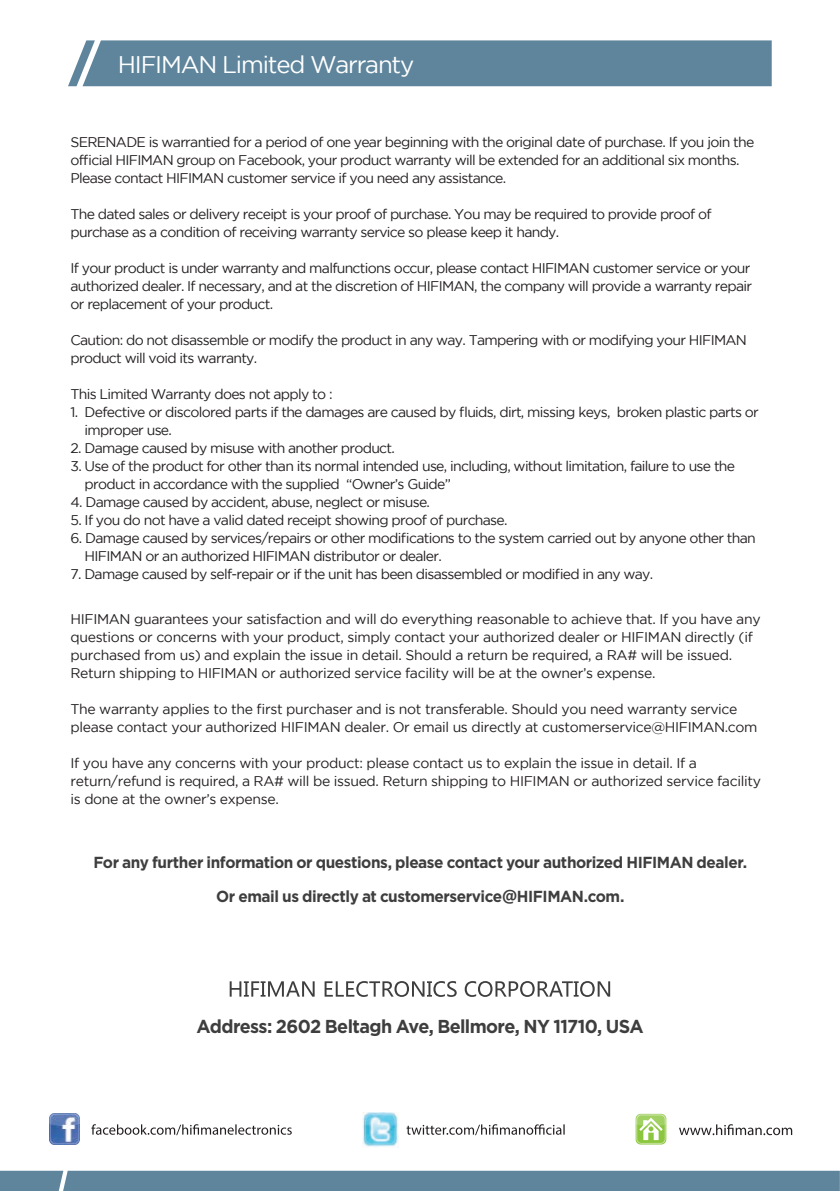
<style>
.page{position:relative;width:840px;height:1191px;background:#fff}
.page>*{position:absolute;margin:0;border:0;box-sizing:border-box;transform-origin:0 0}
.t1{font:24px "Gotham";letter-spacing:-.05em;color:#fff}
.t2{font:700 18.8px "Gotham";letter-spacing:-.035em;color:#3e3e3f;scale:.96 1}
.t3{font:700 16px/33.2px "Gotham";letter-spacing:-.03em;color:#3e3e3f;text-align:center;scale:.96 1}
.t4{font:14px/18px "Gotham";letter-spacing:-.05em;color:#231f20}
.t5{font:14px/18px "Gotham";letter-spacing:-.025em;color:#231f20}
.s1{font-family:"Microsoft Ya Hei"}
</style>
<div class="page">
<div style="left:68px;top:40px;width:703px;height:46px;background:#5e859c"></div>
<div style="left:0;top:1170px;width:839px;height:21px;background:#5e859c"></div>
<svg style="left:229px;top:981px;width:85px;height:15px"></svg>
<svg style="left:324px;top:981px;width:132px;height:16px"></svg>
<svg style="left:464px;top:981px;width:145px;height:16px"></svg>
<svg style="left:91px;top:1124px;width:200px;height:11px"></svg>
<img style="left:49px;top:1113px;width:31px;height:31px">
<svg style="left:406px;top:1124px;width:158px;height:11px"></svg>
<img style="left:362px;top:1112px;width:36px;height:35px">
<svg style="left:635px;top:1113px;width:31px;height:31px"></svg>
<div style="left:636px;top:1114px;width:29px;height:29px;border:1px solid #fff;border-radius:5px"></div>
<svg style="left:635px;top:1113px;width:31px;height:27px"></svg>
<svg style="left:679px;top:1124px;width:112px;height:11px"></svg>
<h1 class="t1" style="left:118px;top:51px;width:298px">HIFIMAN Limited Warranty</h1>
<p class="t4" style="left:70px;top:132px;width:685px">SERENADE is warrantied for a period of one year beginning with the original date of purchase. If you join the official HIFIMAN group on Facebook, your product warranty will be extended for an additional six months.<br>Please contact HIFIMAN customer service if you need any assistance.</p>
<p class="t4" style="left:70px;top:204px;width:642px">The dated sales or delivery receipt is your proof of purchase. You may be required to provide proof of purchase as a condition of receiving warranty service so please keep it handy.</p>
<p class="t4" style="left:70px;top:258px;width:682px">If your product is under warranty and malfunctions occur, please contact HIFIMAN customer service or your authorized dealer. If necessary, and at the discretion of HIFIMAN, the company will provide a warranty repair or replacement of your product.</p>
<p class="t4" style="left:70px;top:330px;width:677px">Caution: do not disassemble or modify the product in any way. Tampering with or modifying your HIFIMAN product will void its warranty.</p>
<p class="t4" style="left:70px;top:384px;width:263px">This Limited Warranty does not apply to :</p>
<p class="t4" style="left:84px;top:402px;width:675px;text-indent:-14px">1. Defective or discolored parts if the damages are caused by fluids, dirt, missing keys, broken plastic parts or improper use.</p>
<p class="t4" style="left:70px;top:438px;width:326px">2. Damage caused by misuse with another product.</p>
<p class="t4" style="left:84px;top:456px;width:651px;text-indent:-14px">3. Use of the product for other than its normal intended use, including, without limitation, failure to use the product in accordance with the supplied “Owner’s Guide”</p>
<p class="t4" style="left:70px;top:492px;width:361px">4. Damage caused by accident, abuse, neglect or misuse.</p>
<p class="t4" style="left:70px;top:510px;width:438px">5. If you do not have a valid dated receipt showing proof of purchase.</p>
<p class="t4" style="left:84px;top:528px;width:672px;text-indent:-14px">6. Damage caused by services/repairs or other modifications to the system carried out by anyone other than<br>HIFIMAN or an authorized HIFIMAN distributor or dealer.</p>
<p class="t4" style="left:70px;top:564px;width:584px">7. Damage caused by self-repair or if the unit has been disassembled or modified in any way.</p>
<p class="t5" style="left:70px;top:609px;width:691px">HIFIMAN guarantees your satisfaction and will do everything reasonable to achieve that. If you have any questions or concerns with your product, simply contact your authorized dealer or HIFIMAN directly (if purchased from us) and explain the issue in detail. Should a return be required, a RA# will be issued.<br>Return shipping to HIFIMAN or authorized service facility will be at the owner’s expense.</p>
<p class="t5" style="left:70px;top:699px;width:688px">The warranty applies to the first purchaser and is not transferable. Should you need warranty service please contact your authorized HIFIMAN dealer. Or email us directly at customerservice@HIFIMAN.com</p>
<p class="t5" style="left:70px;top:753px;width:691px">If you have any concerns with your product: please contact us to explain the issue in detail. If a return/refund is required, a RA# will be issued. Return shipping to HIFIMAN or authorized service facility is done at the owner’s expense.</p>
<p class="t3" style="left:93px;top:845px;width:681px">For any further information or questions, please contact your authorized HIFIMAN dealer.<br>Or email us directly at customerservice<span class="s1">@</span>HIFIMAN.com.</p>
<h2 class="t2" style="left:196px;top:1015px;width:467px">Address: 2602 Beltagh Ave, Bellmore, NY 11710, USA</h2>
</div>
